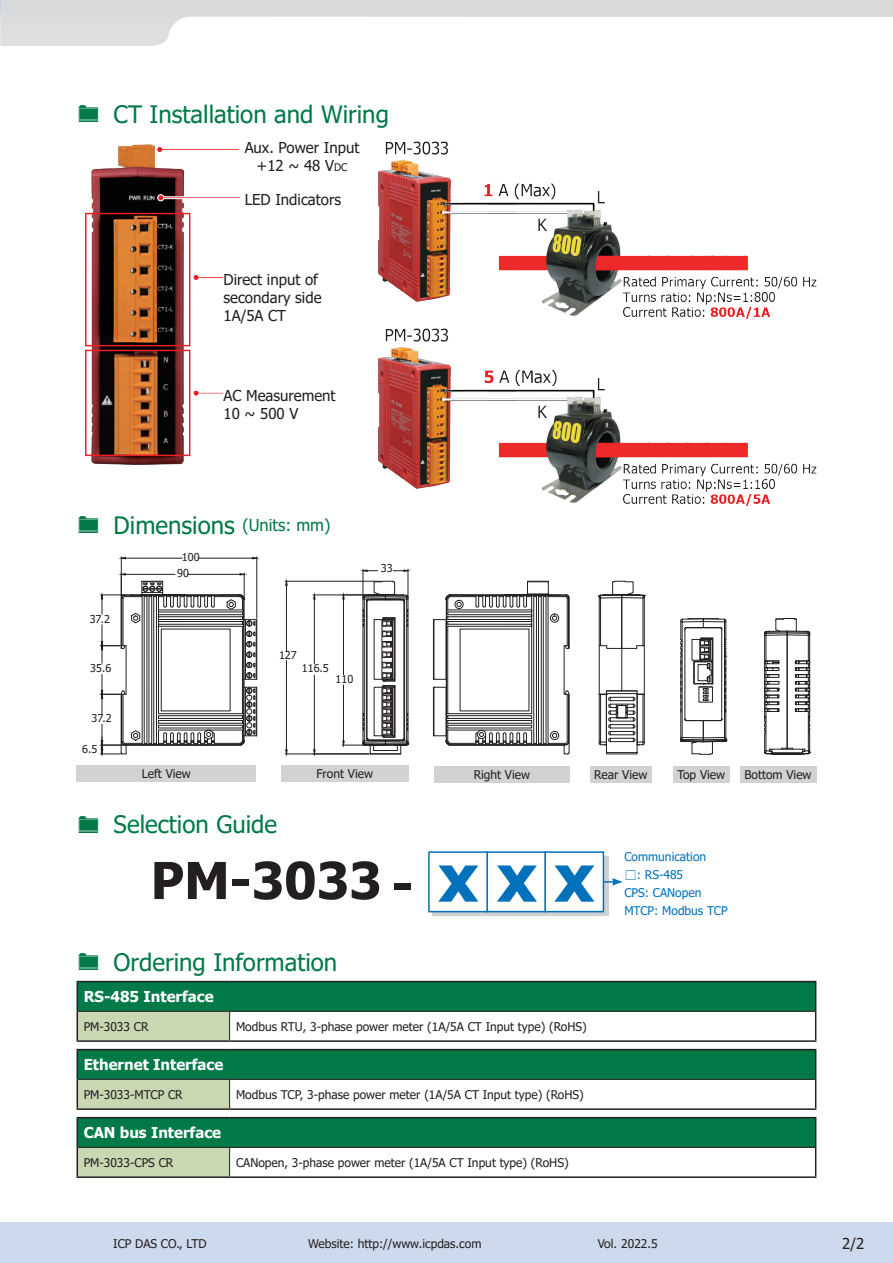
<style>
.page{position:relative;width:893px;height:1263px;background:#fff}
.page>*{position:absolute;margin:0;border:0;box-sizing:border-box;transform-origin:0 0}
.t1{font:700 66px "Tahoma";color:#0072bc}
.t2{font:700 51px "Tahoma";color:#231f20}
.t3{font:24px "Tahoma";color:#017a47}
.t4{font:15px/18px "Tahoma";color:#231f20}
.t5{font:700 15px "Tahoma";color:#fff}
.t6{font:12px "Tahoma";color:#231f20}
.t7{font:12px "Tahoma";color:#0072bc}
.t8{font:10.8px/16.8px "Tahoma";color:#231f20}
.s1{font-size:10.5px}
.s2{font-size:16.5px}
</style>
<div class="page">
<hr style="left:0;top:1222px;width:1px;height:41px;background:#cddaed">
<div style="left:1px;top:1222px;width:892px;height:41px;background:#cddaed"></div>
<svg style="left:0;top:0;width:893px;height:46px"></svg>
<svg style="left:230px;top:982px;width:585px;height:165px;fill:#017a47"></svg>
<svg style="left:230px;top:1042px;width:586px;height:75px"></svg>
<hr style="left:77px;top:1176px;width:153px;height:2px;background:#231f20">
<svg style="left:815px;top:1118px;width:1px;height:58px"></svg>
<hr style="left:230px;top:1176px;width:586px;height:2px;background:#231f20">
<svg style="left:815px;top:1050px;width:1px;height:58px"></svg>
<hr style="left:77px;top:981px;width:153px;height:1px;background:#231f20">
<hr style="left:230px;top:981px;width:586px;height:1px;background:#231f20">
<svg style="left:77px;top:982px;width:153px;height:195px;background:#6eac83"></svg>
<svg style="left:815px;top:982px;width:1px;height:58px"></svg>
<hr style="left:78px;top:1011px;width:152px;height:1px;background:#231f20">
<hr style="left:77px;top:1040px;width:153px;height:2px;background:#231f20">
<hr style="left:230px;top:1040px;width:586px;height:2px;background:#231f20">
<hr style="left:77px;top:1049px;width:153px;height:1px;background:#231f20">
<hr style="left:230px;top:1049px;width:586px;height:1px;background:#231f20">
<hr style="left:78px;top:1079px;width:152px;height:1px;background:#231f20">
<hr style="left:77px;top:1108px;width:153px;height:2px;background:#231f20">
<hr style="left:230px;top:1108px;width:586px;height:2px;background:#231f20">
<hr style="left:77px;top:1117px;width:153px;height:1px;background:#231f20">
<hr style="left:230px;top:1117px;width:586px;height:1px;background:#231f20">
<hr style="left:78px;top:1147px;width:152px;height:1px;background:#231f20">
<hr style="left:230px;top:1011px;width:585px;height:1px;background:#231f20">
<hr style="left:230px;top:1079px;width:585px;height:1px;background:#231f20">
<hr style="left:230px;top:1147px;width:585px;height:1px;background:#231f20">
<img style="left:378px;top:141px;width:439px;height:178px">
<img style="left:378px;top:328px;width:439px;height:178px">
<img style="left:91px;top:144px;width:92px;height:320px">
<svg style="left:193px;top:275px;width:30px;height:5px"></svg>
<svg style="left:193px;top:390px;width:30px;height:6px"></svg>
<svg style="left:156px;top:146px;width:83px;height:7px"></svg>
<svg style="left:157px;top:194px;width:83px;height:7px"></svg>
<div style="left:85px;top:213px;width:105px;height:133px;border:1px solid #ee1d23"></div>
<div style="left:85px;top:350px;width:105px;height:106px;border:1px solid #ee1d23"></div>
<svg style="left:432px;top:857px;width:177px;height:59px"></svg>
<div style="left:486px;top:851px;width:60px;height:61px;background:#fff;border:2px solid #0072bc"></div>
<div style="left:428px;top:851px;width:60px;height:61px;background:#fff;border:2px solid #0072bc"></div>
<div style="left:544px;top:851px;width:60px;height:61px;background:#fff;border:2px solid #0072bc"></div>
<div style="left:373px;top:745px;width:24px;height:6px;border:1px solid #231f20"></div>
<div style="left:370px;top:745px;width:31px;height:9px;border:1px solid #231f20"></div>
<hr style="left:370px;top:754px;width:31px;height:1px;background:#231f20">
<div style="left:433px;top:619px;width:1px;height:60px;border:1px solid #231f20"></div>
<div style="left:433px;top:687px;width:1px;height:49px;border:1px solid #231f20"></div>
<svg style="left:446px;top:581px;width:123px;height:173px"></svg>
<div style="left:256px;top:619px;width:1px;height:60px;border:1px solid #231f20"></div>
<div style="left:256px;top:687px;width:1px;height:49px;border:1px solid #231f20"></div>
<hr style="left:644px;top:646px;width:1px;height:48px;background:#231f20">
<hr style="left:621px;top:648px;width:1px;height:43px;background:#231f20">
<hr style="left:599px;top:646px;width:1px;height:48px;background:#231f20">
<div style="left:606px;top:691px;width:31px;height:3px;border:1px solid #231f20"></div>
<hr style="left:606px;top:694px;width:1px;height:58px;background:#231f20">
<hr style="left:637px;top:694px;width:1px;height:58px;background:#231f20">
<div style="left:606px;top:752px;width:31px;height:2px;border:1px solid #231f20"></div>
<hr style="left:606px;top:691px;width:31px;height:1px;background:#231f20">
<svg style="left:599px;top:581px;width:46px;height:68px"></svg>
<svg style="left:599px;top:694px;width:46px;height:51px"></svg>
<hr style="left:342px;top:745px;width:42px;height:1px;background:#231f20">
<hr style="left:343px;top:599px;width:1px;height:76px;background:#231f20">
<hr style="left:343px;top:685px;width:1px;height:56px;background:#231f20">
<hr style="left:313px;top:595px;width:71px;height:1px;background:#231f20">
<hr style="left:314px;top:599px;width:1px;height:65px;background:#231f20">
<hr style="left:314px;top:675px;width:1px;height:75px;background:#231f20">
<hr style="left:285px;top:754px;width:84px;height:1px;background:#231f20">
<hr style="left:285px;top:581px;width:96px;height:1px;background:#231f20">
<hr style="left:286px;top:660px;width:1px;height:90px;background:#231f20">
<hr style="left:286px;top:585px;width:1px;height:66px;background:#231f20">
<svg style="left:285px;top:749px;width:2px;height:7px"></svg>
<svg style="left:361px;top:569px;width:49px;height:177px"></svg>
<hr style="left:257px;top:557px;width:1px;height:61px;background:#231f20">
<hr style="left:121px;top:557px;width:1px;height:39px;background:#231f20">
<hr style="left:198px;top:558px;width:55px;height:1px;background:#231f20">
<hr style="left:125px;top:558px;width:57px;height:1px;background:#231f20">
<svg style="left:252px;top:557px;width:7px;height:2px"></svg>
<svg style="left:101px;top:573px;width:155px;height:182px"></svg>
<svg style="left:764px;top:618px;width:47px;height:137px"></svg>
<svg style="left:680px;top:618px;width:47px;height:137px"></svg>
<div style="left:281px;top:765px;width:127px;height:17px;background:#d1d2d4"></div>
<div style="left:77px;top:765px;width:179px;height:17px;background:#d1d2d4"></div>
<div style="left:434px;top:767px;width:136px;height:16px;background:#d1d2d4"></div>
<div style="left:590px;top:767px;width:62px;height:16px;background:#d1d2d4"></div>
<div style="left:673px;top:767px;width:57px;height:16px;background:#d1d2d4"></div>
<div style="left:740px;top:767px;width:76px;height:16px;background:#d1d2d4"></div>
<svg style="left:604px;top:871px;width:19px;height:15px"></svg>
<h3 class="t3" style="left:114px;top:98px;width:277px">CT Installation and Wiring</h3>
<p class="t4" style="left:245px;top:139px;width:116px;text-align:center">Aux. Power Input +12 ~ 48 V<span class="s1">DC</span></p>
<p class="t4" style="left:245px;top:191px;width:98px">LED Indicators</p>
<p class="t4" style="left:223px;top:271px;width:100px">Direct input of secondary side<br>1A/5A CT</p>
<p class="t4" style="left:223px;top:387px;width:114px">AC Measurement<br>10 ~ 500 V</p>
<h3 class="t3" style="left:114px;top:509px;width:218px">Dimensions <span class="s2">(Units: mm)</span></h3>
<p class="t8" style="left:177px;top:549px;width:24px;text-indent:5px">100<br>90</p>
<p class="t8" style="left:381px;top:560px;width:13px">33</p>
<p class="t8" style="left:90px;top:611px;width:22px">37.2</p>
<p class="t8" style="left:90px;top:660px;width:23px">35.6</p>
<p class="t8" style="left:91px;top:710px;width:22px">37.2</p>
<p class="t8" style="left:82px;top:741px;width:17px">6.5</p>
<p class="t8" style="left:279px;top:647px;width:19px">127</p>
<p class="t8" style="left:302px;top:660px;width:28px">116.5</p>
<p class="t8" style="left:336px;top:671px;width:19px">110</p>
<p class="t6" style="left:142px;top:766px;width:50px">Left View</p>
<p class="t6" style="left:316px;top:766px;width:58px">Front View</p>
<h3 class="t3" style="left:114px;top:808px;width:165px">Selection Guide</h3>
<h2 class="t2" style="left:151px;top:845px;width:232px">PM-3033</h2>
<h2 class="t2" style="left:392px;top:848px;width:23px">-</h2>
<h3 class="t3" style="left:114px;top:946px;width:225px">Ordering Information</h3>
<p class="t6" style="left:474px;top:767px;width:58px">Right View</p>
<p class="t6" style="left:594px;top:767px;width:55px">Rear View</p>
<p class="t6" style="left:677px;top:767px;width:49px">Top View</p>
<p class="t6" style="left:744px;top:767px;width:69px">Bottom View</p>
<h1 class="t1" style="left:438px;top:831px;width:157px">xxx</h1>
<p class="t7" style="left:624px;top:849px;width:83px">Communication</p>
<p class="t7" style="left:637px;top:867px;width:48px">: RS-485</p>
<p class="t7" style="left:624px;top:885px;width:79px">CPS: CANopen</p>
<p class="t7" style="left:624px;top:903px;width:105px">MTCP: Modbus TCP</p>
<p class="t5" style="left:84px;top:986px;width:131px">RS-485 Interface</p>
<p class="t6" style="left:84px;top:1018px;width:66px">PM-3033 CR</p>
<p class="t6" style="left:236px;top:1018px;width:352px">Modbus RTU, 3-phase power meter (1A/5A CT Input type) (RoHS)</p>
<p class="t5" style="left:84px;top:1054px;width:141px">Ethernet Interface</p>
<p class="t6" style="left:84px;top:1086px;width:101px">PM-3033-MTCP CR</p>
<p class="t6" style="left:236px;top:1086px;width:349px">Modbus TCP, 3-phase power meter (1A/5A CT Input type) (RoHS)</p>
<p class="t5" style="left:84px;top:1122px;width:139px">CAN bus Interface</p>
<p class="t6" style="left:84px;top:1154px;width:91px">PM-3033-CPS CR</p>
<p class="t6" style="left:236px;top:1154px;width:334px">CANopen, 3-phase power meter (1A/5A CT Input type) (RoHS)</p>
<p class="t6" style="left:113px;top:1235px;width:95px">ICP DAS CO., LTD</p>
<p class="t6" style="left:308px;top:1235px;width:175px">Website: http://www.icpdas.com</p>
<p class="t6" style="left:598px;top:1235px;width:61px">Vol. 2022.5</p>
<p class="t4" style="left:842px;top:1235px;width:24px">2/2</p>
</div>
